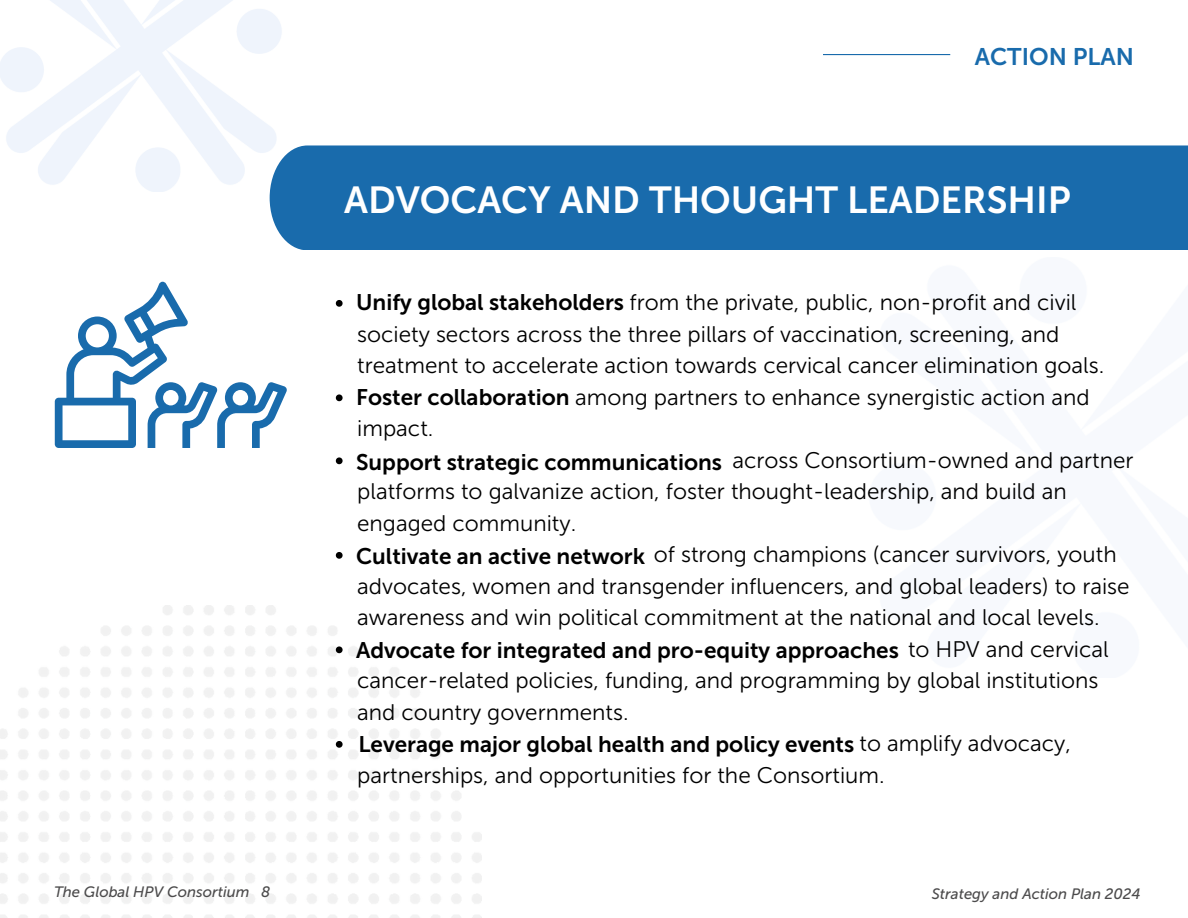
<style>
.page{position:relative;width:1188px;height:918px;background:#fff}
.page>*{position:absolute;margin:0;border:0;box-sizing:border-box;transform-origin:0 0}
.t1{font:37.5px "Museo Sans 700";color:#fff}
.t2{font:24px "Museo Sans 700";color:#196bac}
.t3{font:22.5px/31.5px "Museo Sans 300";color:#000}
.t4{font:22.5px "Museo Sans 700";color:#000}
.t5{font:italic 15px "Museo Sans 500";color:#4c4b4c}
.s1{font-family:"Museo Sans 700"}
</style>
<div class="page">
<svg style="left:55px;top:281px;width:232px;height:167px"></svg>
<div style="left:176px;top:212px;width:116px;height:88px;background:#fff"></div>
<div style="left:190px;top:298px;width:94px;height:53px;background:#fff"></div>
<div style="left:270px;top:145px;width:918px;height:105px;background:#196bac"></div>
<hr style="left:823px;top:54px;width:127px;height:1px;background:#196bac">
<svg style="left:336px;top:300px;width:7px;height:7px"></svg>
<svg style="left:336px;top:394px;width:7px;height:7px"></svg>
<svg style="left:336px;top:457px;width:7px;height:7px"></svg>
<svg style="left:336px;top:552px;width:7px;height:7px"></svg>
<svg style="left:336px;top:646px;width:7px;height:7px"></svg>
<svg style="left:336px;top:741px;width:7px;height:7px"></svg>
<p class="t2" style="left:975px;top:42px;width:161px">ACTION PLAN</p>
<p class="t1" style="left:344px;top:178px;width:728px">ADVOCACY AND THOUGHT LEADERSHIP</p>
<p class="t3" style="left:356px;top:287px;width:750px"><span class="s1">Unify global stakeholders</span> from the private, public, non-profit and civil society sectors across the three pillars of vaccination, screening, and treatment to accelerate action towards cervical cancer elimination goals.</p>
<p class="t3" style="left:356px;top:381px;width:735px"><span class="s1">Foster collaboration</span> among partners to enhance synergistic action and impact.</p>
<p class="t3" style="left:357px;top:444px;width:778px;text-indent:375px">across Consortium-owned and partner platforms to galvanize action, foster thought-leadership, and build an engaged community.</p>
<p class="t3" style="left:356px;top:539px;width:775px"><span class="s1">Cultivate an active network</span> of strong champions (cancer survivors, youth advocates, women and transgender influencers, and global leaders) to raise awareness and win political commitment at the national and local levels.</p>
<p class="t3" style="left:356px;top:635px;width:754px;line-height:30.9px"><span class="s1">Advocate for integrated and pro-equity approaches</span> to HPV and cervical cancer-related policies, funding, and programming by global institutions and country governments.</p>
<p class="t3" style="left:357px;top:729px;width:715px;line-height:30.8px"><span class="s1">Leverage major global health and policy events</span> to amplify advocacy, partnerships, and opportunities for the Consortium.</p>
<p class="t4" style="left:356px;top:449px;width:368px">Support strategic communications</p>
<h2 class="t5" style="left:54px;top:883px;width:218px">The Global HPV Consortium 8</h2>
<h1 class="t5" style="left:932px;top:884px;width:210px">Strategy and Action Plan 2024</h1>
</div>
